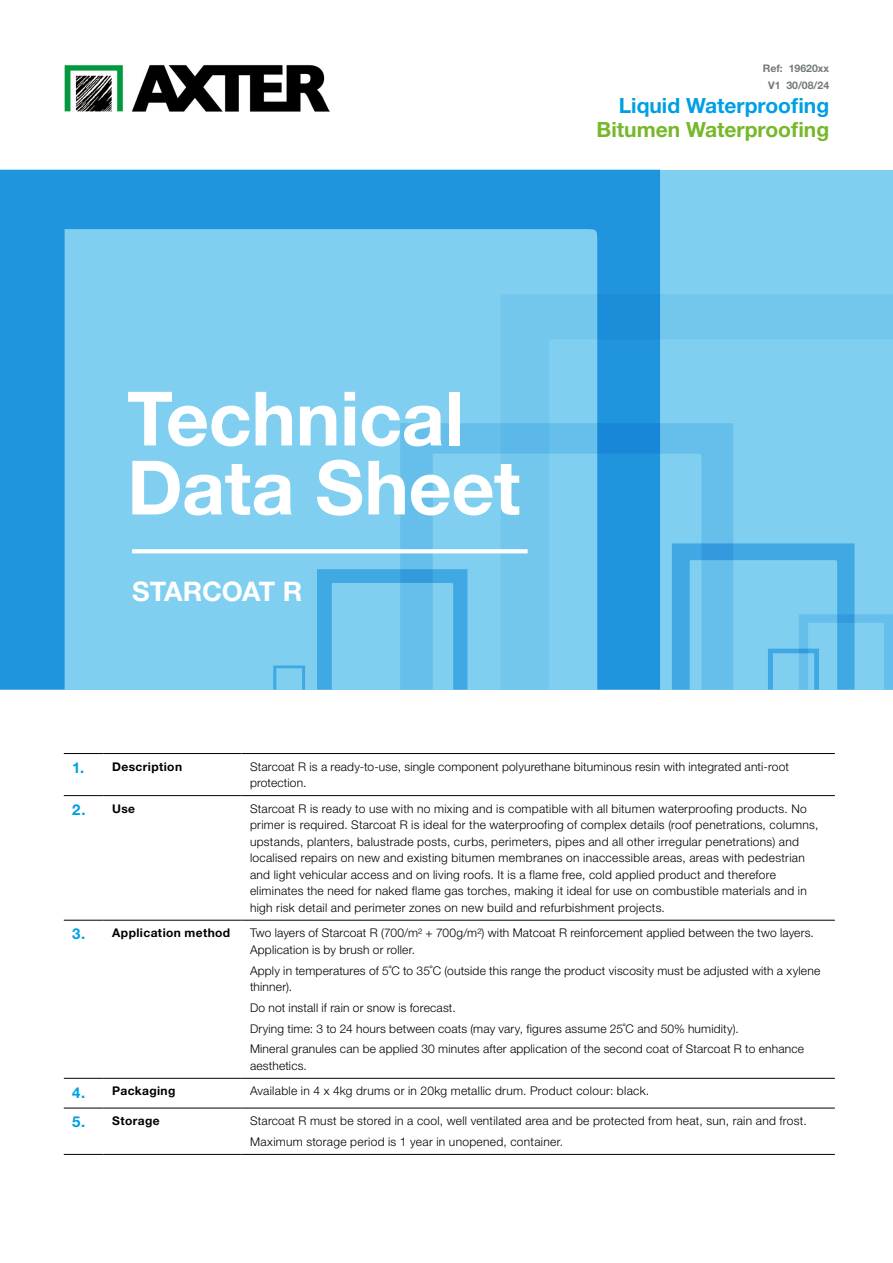
<style>
.page{position:relative;width:893px;height:1263px;background:#fff}
.page>*{position:absolute;margin:0;border:0;box-sizing:border-box;transform-origin:0 0}
.t1{font:700 75px/69px "Helvetica Neue LT Std";letter-spacing:-.005em;color:#fff}
.t2{font:700 27px "Helvetica Neue LT Std";letter-spacing:-.01em;color:#fff}
.t3{font:700 21px "Helvetica Neue LT Std";color:#76b82a}
.t4{font:700 21px "Helvetica Neue LT Std";color:#009fe3}
.t5{font:300 12px/16.5px "Helvetica Neue LT Std";letter-spacing:.02em;color:#000}
.t6{font:700 12px "Helvetica Neue LT Std";letter-spacing:.03em;color:#000}
.t7{font:700 10.5px/17px "Helvetica Neue LT Std";color:#73797c;text-align:center}
.s1{font-size:15px;color:#009fe3}
</style>
<div class="page">
<div style="left:0;top:170px;width:893px;height:519px;background:#80cff1"></div>
<svg style="left:0;top:170px;width:660px;height:519px"></svg>
<svg style="left:501px;top:294px;width:392px;height:395px"></svg>
<svg style="left:273px;top:665px;width:32px;height:24px"></svg>
<svg style="left:132px;top:549px;width:396px;height:4px;background:#f7fcfe"></svg>
<hr style="left:64px;top:795px;width:40px;height:1px;background:#000">
<hr style="left:104px;top:795px;width:138px;height:1px;background:#000">
<hr style="left:242px;top:795px;width:593px;height:1px;background:#000">
<hr style="left:64px;top:920px;width:40px;height:1px;background:#000">
<hr style="left:104px;top:920px;width:138px;height:1px;background:#000">
<hr style="left:242px;top:920px;width:593px;height:1px;background:#000">
<hr style="left:64px;top:1078px;width:40px;height:1px;background:#000">
<hr style="left:104px;top:1078px;width:138px;height:1px;background:#000">
<hr style="left:242px;top:1078px;width:593px;height:1px;background:#000">
<hr style="left:64px;top:1108px;width:40px;height:1px;background:#000">
<hr style="left:104px;top:1108px;width:138px;height:1px;background:#000">
<hr style="left:242px;top:1108px;width:593px;height:1px;background:#000">
<hr style="left:64px;top:1154px;width:40px;height:1px;background:#000">
<hr style="left:104px;top:1154px;width:138px;height:1px;background:#000">
<hr style="left:242px;top:1154px;width:593px;height:1px;background:#000">
<hr style="left:64px;top:753px;width:40px;height:1px;background:#000">
<hr style="left:104px;top:753px;width:138px;height:1px;background:#000">
<hr style="left:242px;top:753px;width:593px;height:1px;background:#000">
<img style="left:64px;top:64px;width:266px;height:47px">
<p class="t7" style="left:763px;top:59px;width:68px">Ref: 19620xx<br>V1 30/08/24</p>
<h3 class="t4" style="left:619px;top:92px;width:212px">Liquid Waterproofing</h3>
<h3 class="t3" style="left:597px;top:116px;width:234px">Bitumen Waterproofing</h3>
<h1 class="t1" style="left:127px;top:383px;width:395px">Technical<br>Data Sheet</h1>
<h2 class="t2" style="left:132px;top:574px;width:172px">STARCOAT R</h2>
<p class="t6" style="left:72px;top:759px;width:111px"><span class="s1">1.</span> Description</p>
<p class="t5" style="left:250px;top:758px;width:540px">Starcoat R is a ready-to-use, single component polyurethane bituminous resin with integrated anti-root protection.</p>
<p class="t6" style="left:72px;top:801px;width:64px"><span class="s1">2.</span> Use</p>
<p class="t5" style="left:250px;top:800px;width:570px">Starcoat R is ready to use with no mixing and is compatible with all bitumen waterproofing products. No primer is required. Starcoat R is ideal for the waterproofing of complex details (roof penetrations, columns, upstands, planters, balustrade posts, curbs, perimeters, pipes and all other irregular penetrations) and localised repairs on new and existing bitumen membranes on inaccessible areas, areas with pedestrian and light vehicular access and on living roofs. It is a flame free, cold applied product and therefore eliminates the need for naked flame gas torches, making it ideal for use on combustible materials and in high risk detail and perimeter zones on new build and refurbishment projects.</p>
<p class="t6" style="left:72px;top:925px;width:159px"><span class="s1">3.</span> Application method</p>
<p class="t5" style="left:250px;top:924px;width:565px">Two layers of Starcoat R (700/m² + 700g/m²) with Matcoat R reinforcement applied between the two layers.<br>Application is by brush or roller.</p>
<p class="t5" style="left:250px;top:962px;width:572px">Apply in temperatures of 5˚C to 35˚C (outside this range the product viscosity must be adjusted with a xylene thinner).</p>
<p class="t5" style="left:250px;top:997px;width:556px;line-height:20.7px">Do not install if rain or snow is forecast.<br>Drying time: 3 to 24 hours between coats (may vary, figures assume 25˚C and 50% humidity).<br>Mineral granules can be applied 30 minutes after application of the second coat of Starcoat R to enhance</p>
<p class="t5" style="left:250px;top:1057px;width:58px">aesthetics.</p>
<p class="t6" style="left:72px;top:1084px;width:105px"><span class="s1">4.</span> Packaging</p>
<p class="t5" style="left:250px;top:1082px;width:401px">Available in 4 x 4kg drums or in 20kg metallic drum. Product colour: black.</p>
<p class="t6" style="left:72px;top:1113px;width:89px"><span class="s1">5.</span> Storage</p>
<p class="t5" style="left:250px;top:1110px;width:558px;line-height:20.7px">Starcoat R must be stored in a cool, well ventilated area and be protected from heat, sun, rain and frost.<br>Maximum storage period is 1 year in unopened, container.</p>
</div>
